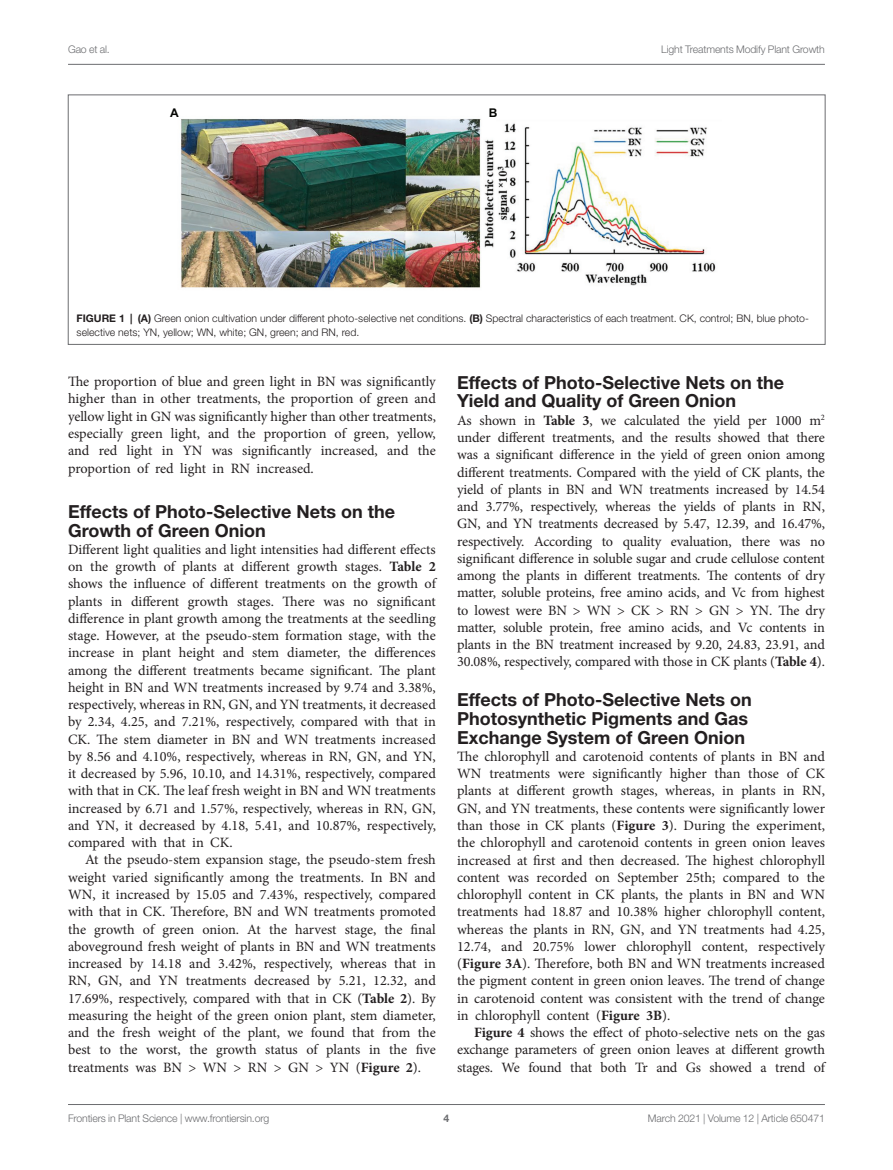
<style>
.page{position:relative;width:893px;height:1170px;background:#fff}
.page>*{position:absolute;margin:0;border:0;box-sizing:border-box;transform-origin:0 0}
.HEAD_2{font:700 18px/18.8px "Helvetica Neue LT Std";color:#231f20}
.TEXT_FLUSH{font:14.25px/17.2px "Minion Pro";letter-spacing:-.005em;color:#231f20;text-align:justify}
.TEXT{font:14.25px/17.2px "Minion Pro";letter-spacing:-.01em;color:#231f20;text-align:justify}
.t1{font:700 12px "Arial";color:#040503}
.FIG_LEG{font:300 10.5px/14.2px "Helvetica Neue LT Std";color:#231f20}
.t2{font:300 10.5px "Helvetica Neue LT Std";letter-spacing:-.015em;color:#6c6d70}
.t3{font:700 10.5px "Helvetica Neue LT Std";color:#6c6d70}
.s1{font-weight:700}
</style>
<div class="page">
<hr style="left:68px;top:64px;width:757px;height:1px;background:#6c6d70">
<hr style="left:68px;top:1104px;width:757px;height:1px;background:#6c6d70">
<img style="left:181px;top:118px;width:535px;height:170px">
<p class="t2" style="left:68px;top:42px;width:43px">Gao et al.</p>
<p class="t2" style="left:661px;top:42px;width:165px">Light Treatments Modify Plant Growth</p>
<p class="t1" style="left:170px;top:104px;width:10px">A</p>
<p class="t1" style="left:489px;top:104px;width:10px">B</p>
<p class="FIG_LEG" style="left:77px;top:310px;width:734px"><span class="s1">FIGURE 1 | (A)</span> Green onion cultivation under different photo-selective net conditions. <span class="s1">(B)</span> Spectral characteristics of each treatment. CK, control; BN, blue photo&shy;selective nets; YN, yellow; WN, white; GN, green; and RN, red.</p>
<p class="TEXT_FLUSH" style="left:68px;top:373px;width:369px">The proportion of blue and green light in BN was significantly higher than in other treatments, the proportion of green and yellow light in GN was significantly higher than other treatments, especially green light, and the proportion of green, yellow, and red light in YN was significantly increased, and the proportion of red light in RN increased.</p>
<p class="HEAD_2" style="left:68px;top:501px;width:329px">Effects of Photo-Selective Nets on the<br>Growth of Green Onion</p>
<p class="TEXT_FLUSH" style="left:68px;top:540px;width:369px">Different light qualities and light intensities had different effects on the growth of plants at different growth stages. <span class="s1">Table 2 </span>shows the influence of different treatments on the growth of plants in different growth stages. There was no significant difference in plant growth among the treatments at the seedling stage. However, at the pseudo-stem formation stage, with the increase in plant height and stem diameter, the differences among the different treatments became significant. The plant height in BN and WN treatments increased by 9.74 and 3.38%, respectively, whereas in RN, GN, and YN treatments, it decreased by 2.34, 4.25, and 7.21%, respectively, compared with that in CK. The stem diameter in BN and WN treatments increased by 8.56 and 4.10%, respectively, whereas in RN, GN, and YN, it decreased by 5.96, 10.10, and 14.31%, respectively, compared with that in CK. The leaf fresh weight in BN and WN treatments increased by 6.71 and 1.57%, respectively, whereas in RN, GN, and YN, it decreased by 4.18, 5.41, and 10.87%, respectively, compared with that in CK.</p>
<p class="TEXT" style="left:68px;top:851px;width:369px;text-indent:17px">At the pseudo-stem expansion stage, the pseudo-stem fresh weight varied significantly among the treatments. In BN and WN, it increased by 15.05 and 7.43%, respectively, compared with that in CK. Therefore, BN and WN treatments promoted the growth of green onion. At the harvest stage, the final aboveground fresh weight of plants in BN and WN treatments increased by 14.18 and 3.42%, respectively, whereas that in RN, GN, and YN treatments decreased by 5.21, 12.32, and 17.69%, respectively, compared with that in CK (<span class="s1">Table 2</span>). By measuring the height of the green onion plant, stem diameter, and the fresh weight of the plant, we found that from the best to the worst, the growth status of plants in the five treatments was BN &gt; WN &gt; RN &gt; GN &gt; YN (<span class="s1">Figure 2</span>).</p>
<p class="HEAD_2" style="left:457px;top:372px;width:329px">Effects of Photo-Selective Nets on the<br>Yield and Quality of Green Onion</p>
<p class="TEXT_FLUSH" style="left:457px;top:411px;width:369px">As shown in <span class="s1">Table 3</span>, we calculated the yield per 1000 m<sup>2 </sup>under different treatments, and the results showed that there was a significant difference in the yield of green onion among different treatments. Compared with the yield of CK plants, the yield of plants in BN and WN treatments increased by 14.54 and 3.77%, respectively, whereas the yields of plants in RN, GN, and YN treatments decreased by 5.47, 12.39, and 16.47%, respectively. According to quality evaluation, there was no significant difference in soluble sugar and crude cellulose content among the plants in different treatments. The contents of dry matter, soluble proteins, free amino acids, and Vc from highest to lowest were BN &gt; WN &gt; CK &gt; RN &gt; GN &gt; YN. The dry matter, soluble protein, free amino acids, and Vc contents in plants in the BN treatment increased by 9.20, 24.83, 23.91, and 30.08%, respectively, compared with those in CK plants (<span class="s1">Table 4</span>).</p>
<p class="HEAD_2" style="left:457px;top:690px;width:296px">Effects of Photo-Selective Nets on<br>Photosynthetic Pigments and Gas<br>Exchange System of Green Onion</p>
<p class="TEXT_FLUSH" style="left:457px;top:747px;width:369px">The chlorophyll and carotenoid contents of plants in BN and WN treatments were significantly higher than those of CK plants at different growth stages, whereas, in plants in RN, GN, and YN treatments, these contents were significantly lower than those in CK plants (<span class="s1">Figure 3</span>). During the experiment, the chlorophyll and carotenoid contents in green onion leaves increased at first and then decreased. The highest chlorophyll content was recorded on September 25th; compared to the chlorophyll content in CK plants, the plants in BN and WN treatments had 18.87 and 10.38% higher chlorophyll content, whereas the plants in RN, GN, and YN treatments had 4.25, 12.74, and 20.75% lower chlorophyll content, respectively (<span class="s1">Figure 3A</span>). Therefore, both BN and WN treatments increased the pigment content in green onion leaves. The trend of change in carotenoid content was consistent with the trend of change in chlorophyll content (<span class="s1">Figure 3B</span>).</p>
<p class="TEXT" style="left:457px;top:1023px;width:369px;text-indent:17px"><span class="s1">Figure 4</span> shows the effect of photo-selective nets on the gas exchange parameters of green onion leaves at different growth stages. We found that both Tr and Gs showed a trend of</p>
<p class="t2" style="left:68px;top:1111px;width:203px">Frontiers in Plant Science | www.frontiersin.org</p>
<p class="t3" style="left:444px;top:1111px;width:7px">4</p>
<p class="t2" style="left:648px;top:1111px;width:178px">March 2021 | Volume 12 | Article 650471</p>
</div>
